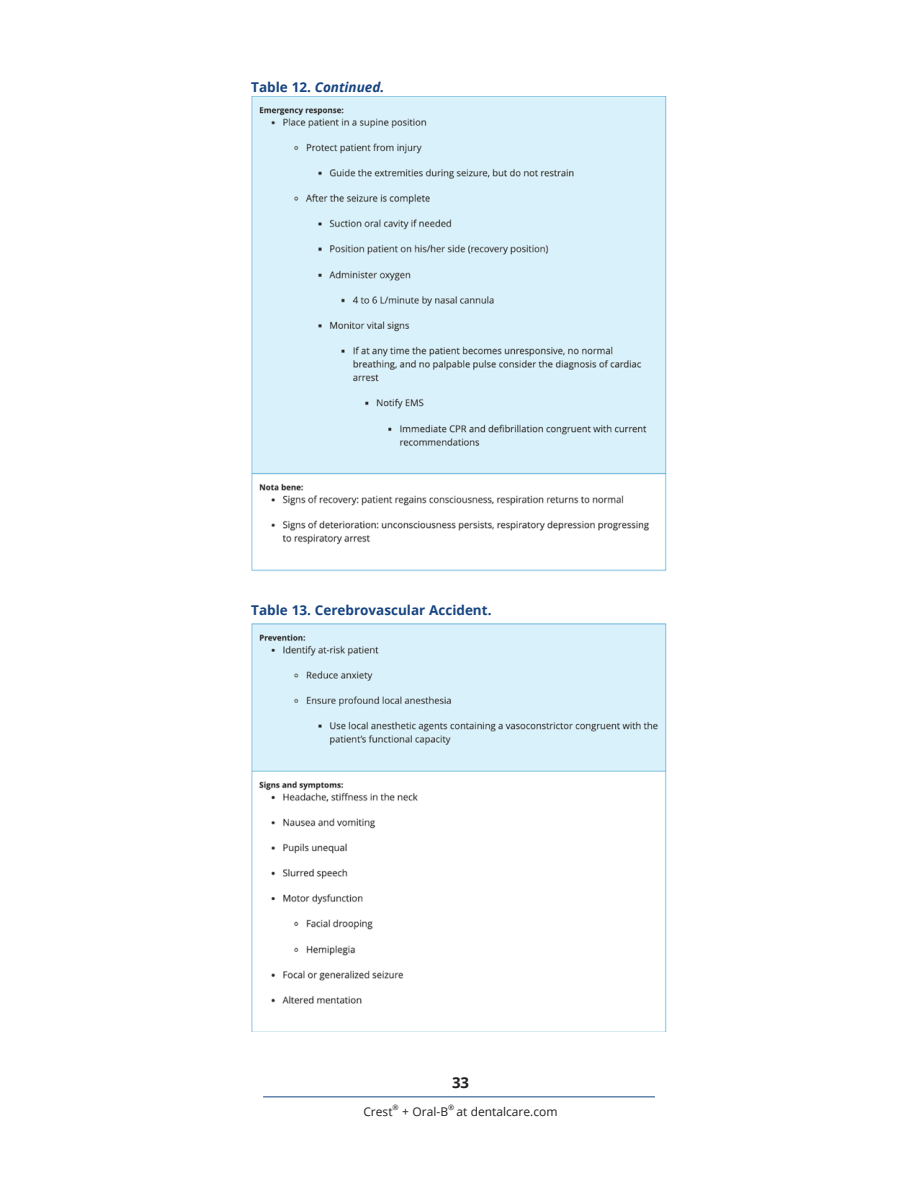
<style>
.page{position:relative;width:918px;height:1188px;background:#fff}
.page>*{position:absolute;margin:0;border:0;box-sizing:border-box;transform-origin:0 0}
.t1{font:700 15px "Open Sans";color:#231f20}
.Figure{font:700 13.5px "Open Sans";color:#164481}
.Figure-2{font:italic 700 13.5px "Open Sans";color:#164481}
.t2{font:12px "Open Sans";color:#231f20}
.t3{font:7.5px "Open Sans";color:#231f20}
.s1{font-style:normal}
</style>
<div class="page">
<hr style="left:263px;top:1096px;width:392px;height:1px;background:#164481">
<img style="left:251px;top:97px;width:416px;height:474px">
<img style="left:251px;top:623px;width:416px;height:409px">
<p class="Figure-2" style="left:251px;top:77px;width:135px"><span class="s1">Table 12.</span> Continued.</p>
<p class="Figure" style="left:251px;top:601px;width:242px">Table 13. Cerebrovascular Accident.</p>
<p class="t1" style="left:452px;top:1072px;width:19px">33</p>
<p class="t2" style="left:363px;top:1103px;width:31px">Crest</p>
<p class="t3" style="left:393px;top:1102px;width:8px">®</p>
<p class="t2" style="left:402px;top:1103px;width:47px">+ Oral-B</p>
<p class="t3" style="left:448px;top:1102px;width:8px">®</p>
<p class="t2" style="left:457px;top:1103px;width:103px">at dentalcare.com</p>
</div>
